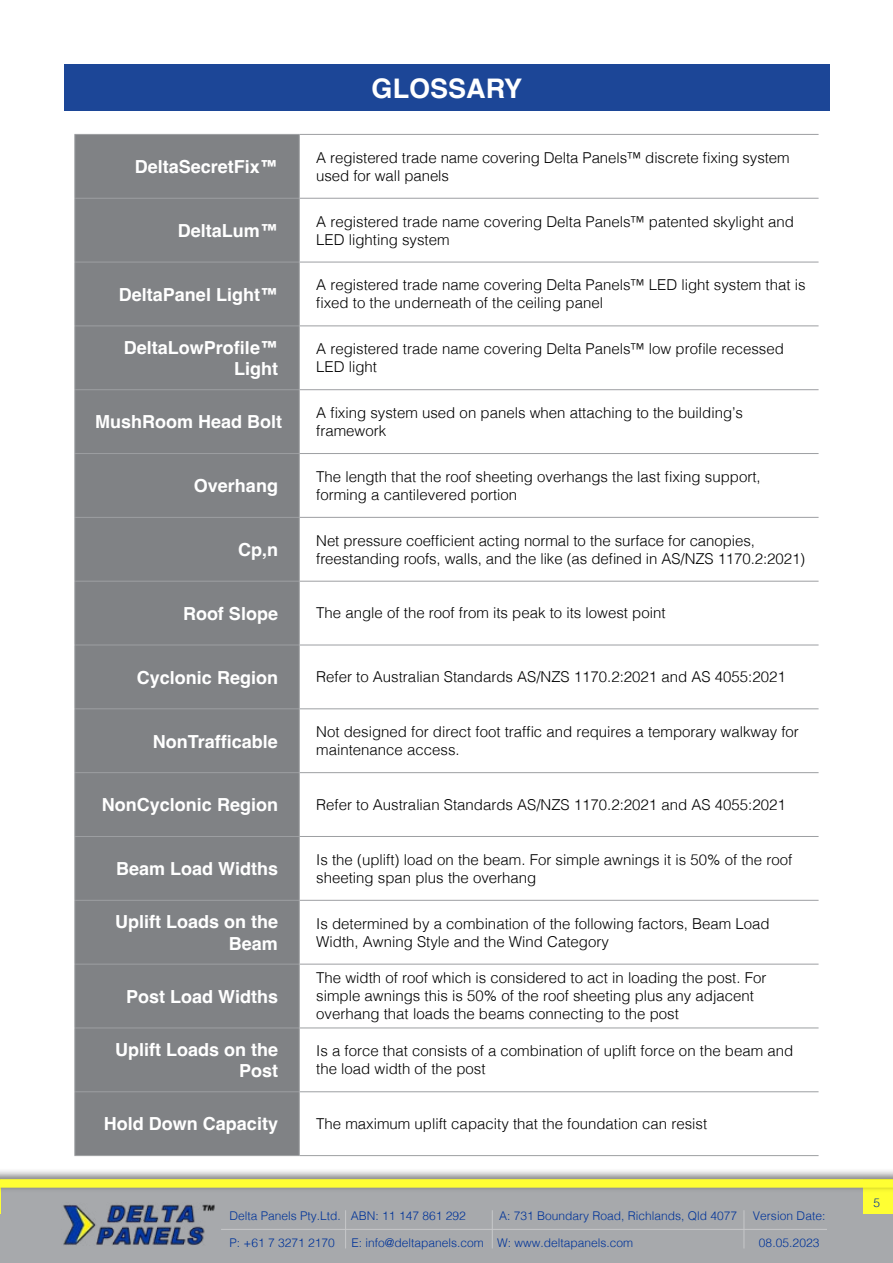
<style>
.page{position:relative;width:893px;height:1263px;background:#fff}
.page>*{position:absolute;margin:0;border:0;box-sizing:border-box;transform-origin:0 0}
.t1{font:700 27px "Helvetica";color:#fff}
.t2{font:700 18px/21.6px "Helvetica";color:#fff;text-align:right}
.t3{font:300 15px/18px "Helvetica";color:#000}
.t4{font:300 12px "Helvetica";color:#039}
</style>
<div class="page">
<div style="left:0;top:1187px;width:893px;height:76px;background:#a7a9ac"></div>
<hr style="left:0;top:1179px;width:1px;height:35px;background:#ff3">
<div style="left:863px;top:1179px;width:30px;height:35px;background:#ff3"></div>
<hr style="left:221px;top:1229px;width:606px;height:1px;background:#c7c8ca">
<hr style="left:345px;top:1210px;width:1px;height:38px;background:#c7c8ca">
<hr style="left:492px;top:1210px;width:1px;height:38px;background:#c7c8ca">
<hr style="left:743px;top:1210px;width:1px;height:38px;background:#c7c8ca">
<div style="left:0;top:1167px;width:893px;height:26px;background:#000;opacity:.6"></div>
<div style="left:0;top:1179px;width:893px;height:9px;background:#ff3"></div>
<img style="left:63px;top:1204px;width:152px;height:41px">
<div style="left:64px;top:64px;width:765px;height:47px;background:#1c4697"></div>
<svg style="left:75px;top:135px;width:224px;height:1020px;background:#828487"></svg>
<hr style="left:74px;top:453px;width:225px;height:1px;background:#9d9fa2">
<hr style="left:74px;top:454px;width:1px;height:63px;background:#9d9fa2">
<hr style="left:74px;top:517px;width:225px;height:1px;background:#9d9fa2">
<hr style="left:74px;top:134px;width:225px;height:1px;background:#9d9fa2">
<hr style="left:74px;top:135px;width:1px;height:63px;background:#9d9fa2">
<hr style="left:74px;top:198px;width:225px;height:1px;background:#9d9fa2">
<hr style="left:74px;top:199px;width:1px;height:63px;background:#9d9fa2">
<hr style="left:74px;top:262px;width:225px;height:1px;background:#9d9fa2">
<hr style="left:74px;top:262px;width:1px;height:63px;background:#9d9fa2">
<hr style="left:74px;top:325px;width:225px;height:1px;background:#9d9fa2">
<hr style="left:74px;top:326px;width:1px;height:63px;background:#9d9fa2">
<hr style="left:74px;top:389px;width:225px;height:1px;background:#9d9fa2">
<hr style="left:74px;top:390px;width:1px;height:63px;background:#9d9fa2">
<hr style="left:299px;top:453px;width:520px;height:1px;background:#9d9fa2">
<hr style="left:299px;top:454px;width:1px;height:63px;background:#9d9fa2">
<hr style="left:74px;top:518px;width:1px;height:63px;background:#9d9fa2">
<hr style="left:299px;top:517px;width:520px;height:1px;background:#9d9fa2">
<hr style="left:74px;top:581px;width:225px;height:1px;background:#9d9fa2">
<hr style="left:74px;top:582px;width:1px;height:63px;background:#9d9fa2">
<hr style="left:74px;top:645px;width:225px;height:1px;background:#9d9fa2">
<hr style="left:74px;top:645px;width:1px;height:63px;background:#9d9fa2">
<hr style="left:74px;top:708px;width:225px;height:1px;background:#9d9fa2">
<hr style="left:74px;top:709px;width:1px;height:63px;background:#9d9fa2">
<hr style="left:74px;top:772px;width:225px;height:1px;background:#9d9fa2">
<hr style="left:74px;top:773px;width:1px;height:63px;background:#9d9fa2">
<hr style="left:74px;top:836px;width:225px;height:1px;background:#9d9fa2">
<hr style="left:74px;top:837px;width:1px;height:63px;background:#9d9fa2">
<hr style="left:74px;top:900px;width:225px;height:1px;background:#9d9fa2">
<hr style="left:74px;top:901px;width:1px;height:63px;background:#9d9fa2">
<hr style="left:74px;top:964px;width:225px;height:1px;background:#9d9fa2">
<hr style="left:74px;top:964px;width:1px;height:63px;background:#9d9fa2">
<hr style="left:74px;top:1027px;width:225px;height:1px;background:#9d9fa2">
<hr style="left:74px;top:1028px;width:1px;height:63px;background:#9d9fa2">
<hr style="left:74px;top:1091px;width:225px;height:1px;background:#9d9fa2">
<hr style="left:74px;top:1092px;width:1px;height:63px;background:#9d9fa2">
<hr style="left:74px;top:1155px;width:225px;height:1px;background:#9d9fa2">
<hr style="left:299px;top:134px;width:520px;height:1px;background:#9d9fa2">
<hr style="left:299px;top:135px;width:1px;height:63px;background:#9d9fa2">
<hr style="left:299px;top:198px;width:520px;height:1px;background:#9d9fa2">
<hr style="left:299px;top:199px;width:1px;height:63px;background:#9d9fa2">
<hr style="left:299px;top:262px;width:520px;height:1px;background:#9d9fa2">
<hr style="left:299px;top:262px;width:1px;height:63px;background:#9d9fa2">
<hr style="left:299px;top:325px;width:520px;height:1px;background:#9d9fa2">
<hr style="left:299px;top:326px;width:1px;height:63px;background:#9d9fa2">
<hr style="left:299px;top:389px;width:520px;height:1px;background:#9d9fa2">
<hr style="left:299px;top:390px;width:1px;height:63px;background:#9d9fa2">
<hr style="left:299px;top:518px;width:1px;height:63px;background:#9d9fa2">
<hr style="left:299px;top:581px;width:520px;height:1px;background:#9d9fa2">
<hr style="left:299px;top:582px;width:1px;height:63px;background:#9d9fa2">
<hr style="left:299px;top:645px;width:520px;height:1px;background:#9d9fa2">
<hr style="left:299px;top:645px;width:1px;height:63px;background:#9d9fa2">
<hr style="left:299px;top:708px;width:520px;height:1px;background:#9d9fa2">
<hr style="left:299px;top:709px;width:1px;height:63px;background:#9d9fa2">
<hr style="left:299px;top:772px;width:520px;height:1px;background:#9d9fa2">
<hr style="left:299px;top:773px;width:1px;height:63px;background:#9d9fa2">
<hr style="left:299px;top:836px;width:520px;height:1px;background:#9d9fa2">
<hr style="left:299px;top:837px;width:1px;height:63px;background:#9d9fa2">
<hr style="left:299px;top:900px;width:520px;height:1px;background:#9d9fa2">
<hr style="left:299px;top:901px;width:1px;height:63px;background:#9d9fa2">
<hr style="left:299px;top:964px;width:520px;height:1px;background:#9d9fa2">
<hr style="left:299px;top:964px;width:1px;height:63px;background:#9d9fa2">
<hr style="left:299px;top:1027px;width:520px;height:1px;background:#9d9fa2">
<hr style="left:299px;top:1028px;width:1px;height:63px;background:#9d9fa2">
<hr style="left:299px;top:1091px;width:520px;height:1px;background:#9d9fa2">
<hr style="left:299px;top:1092px;width:1px;height:63px;background:#9d9fa2">
<hr style="left:299px;top:1155px;width:520px;height:1px;background:#9d9fa2">
<h1 class="t1" style="left:372px;top:72px;width:152px">GLOSSARY</h1>
<p class="t2" style="left:135px;top:158px;width:145px">DeltaSecretFix™</p>
<p class="t3" style="left:316px;top:147px;width:475px">A registered trade name covering Delta Panels™ discrete fixing system used for wall panels</p>
<p class="t2" style="left:178px;top:222px;width:102px">DeltaLum™</p>
<p class="t3" style="left:316px;top:211px;width:479px">A registered trade name covering Delta Panels™ patented skylight and<br>LED lighting system</p>
<p class="t2" style="left:119px;top:286px;width:161px">DeltaPanel Light™</p>
<p class="t3" style="left:316px;top:275px;width:491px">A registered trade name covering Delta Panels™ LED light system that is fixed to the underneath of the ceiling panel</p>
<p class="t2" style="left:124px;top:339px;width:156px">DeltaLowProfile™<br>Light</p>
<p class="t3" style="left:316px;top:339px;width:469px">A registered trade name covering Delta Panels™ low profile recessed<br>LED light</p>
<p class="t2" style="left:95px;top:413px;width:189px">MushRoom Head Bolt</p>
<p class="t3" style="left:316px;top:403px;width:428px">A fixing system used on panels when attaching to the building’s framework</p>
<p class="t2" style="left:194px;top:477px;width:86px">Overhang</p>
<p class="t3" style="left:316px;top:466px;width:446px">The length that the roof sheeting overhangs the last fixing support, forming a cantilevered portion</p>
<p class="t2" style="left:238px;top:541px;width:41px">Cp,n</p>
<p class="t3" style="left:316px;top:530px;width:490px">Net pressure coefficient acting normal to the surface for canopies, freestanding roofs, walls, and the like (as defined in AS/NZS 1170.2:2021)</p>
<p class="t2" style="left:183px;top:605px;width:97px">Roof Slope</p>
<p class="t3" style="left:316px;top:603px;width:351px">The angle of the roof from its peak to its lowest point</p>
<p class="t2" style="left:137px;top:668px;width:143px">Cyclonic Region</p>
<p class="t3" style="left:316px;top:667px;width:471px">Refer to Australian Standards AS/NZS 1170.2:2021 and AS 4055:2021</p>
<p class="t2" style="left:153px;top:732px;width:127px">NonTrafficable</p>
<p class="t3" style="left:316px;top:722px;width:484px">Not designed for direct foot traffic and requires a temporary walkway for maintenance access.</p>
<p class="t2" style="left:102px;top:796px;width:178px">NonCyclonic Region</p>
<p class="t3" style="left:316px;top:794px;width:471px">Refer to Australian Standards AS/NZS 1170.2:2021 and AS 4055:2021</p>
<p class="t2" style="left:116px;top:860px;width:163px">Beam Load Widths</p>
<p class="t3" style="left:316px;top:849px;width:478px">Is the (uplift) load on the beam. For simple awnings it is 50% of the roof sheeting span plus the overhang</p>
<p class="t2" style="left:115px;top:913px;width:165px">Uplift Loads on the<br>Beam</p>
<p class="t3" style="left:316px;top:913px;width:455px">Is determined by a combination of the following factors, Beam Load<br>Width, Awning Style and the Wind Category</p>
<p class="t2" style="left:126px;top:988px;width:153px">Post Load Widths</p>
<p class="t3" style="left:316px;top:968px;width:452px">The width of roof which is considered to act in loading the post. For simple awnings this is 50% of the roof sheeting plus any adjacent overhang that loads the beams connecting to the post</p>
<p class="t2" style="left:115px;top:1041px;width:165px">Uplift Loads on the<br>Post</p>
<p class="t3" style="left:316px;top:1041px;width:478px">Is a force that consists of a combination of uplift force on the beam and the load width of the post</p>
<p class="t2" style="left:104px;top:1115px;width:176px">Hold Down Capacity</p>
<p class="t3" style="left:316px;top:1114px;width:393px">The maximum uplift capacity that the foundation can resist</p>
<p class="t4" style="left:230px;top:1205px;width:238px">Delta Panels Pty.Ltd. ABN: 11 147 861 292</p>
<p class="t4" style="left:499px;top:1205px;width:240px">A: 731 Boundary Road, Richlands, Qld 4077</p>
<p class="t4" style="left:230px;top:1233px;width:107px">P: +61 7 3271 2170</p>
<p class="t4" style="left:352px;top:1233px;width:283px">E: info@deltapanels.com W: www.deltapanels.com</p>
<p class="t4" style="left:753px;top:1205px;width:74px">Version Date:</p>
<p class="t4" style="left:759px;top:1233px;width:62px">08.05.2023</p>
<p class="t4" style="left:873px;top:1192px;width:8px">5</p>
</div>
